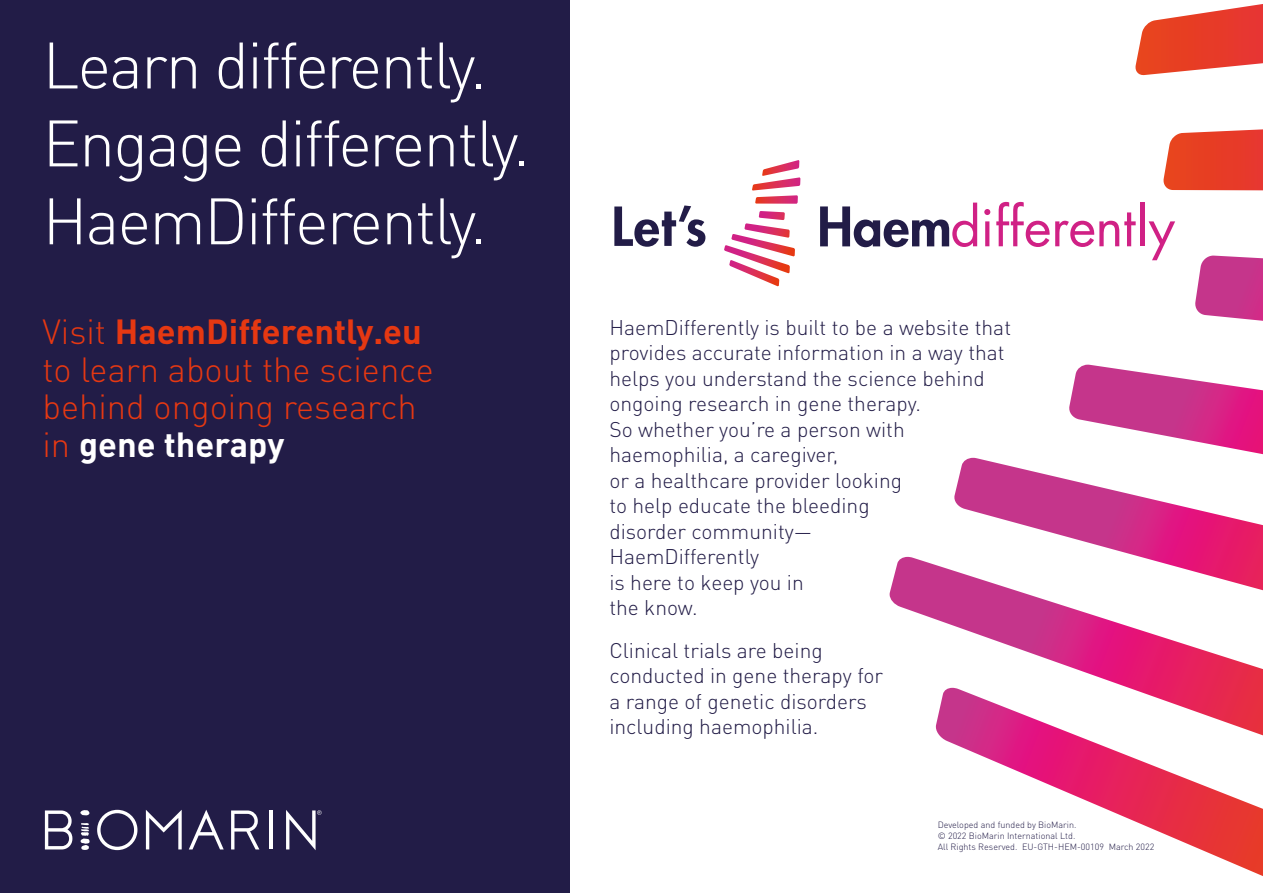
<style>
.page{position:relative;width:1263px;height:893px;background:#fff}
.page>*{position:absolute;margin:0;border:0;box-sizing:border-box;transform-origin:0 0}
.t1{font:300 64.5px/77.8px "DINOT";letter-spacing:-.03em;color:#fff}
.t2{font:300 34.5px/37.5px "DINOT";color:#e63812}
.t3{font:300 21px/25.5px "DINOT";color:#221c47}
.t4{font:300 9px/10.8px "DINOT";color:#221c47}
.s1{font-weight:700}
.s2{font-weight:700;color:#fff}
</style>
<div class="page">
<div style="left:0;top:0;width:570px;height:893px;background:#221c47"></div>
<svg style="left:1135px;top:4px;width:128px;height:72px"></svg>
<svg style="left:1163px;top:129px;width:100px;height:61px;background:#e94d38"></svg>
<svg style="left:1195px;top:256px;width:68px;height:65px;background:#cd4b98"></svg>
<svg style="left:939px;top:735px;width:324px;height:141px"></svg>
<svg style="left:954px;top:365px;width:309px;height:192px"></svg>
<svg style="left:890px;top:557px;width:373px;height:178px"></svg>
<svg style="left:614px;top:205px;width:91px;height:42px"></svg>
<svg style="left:984px;top:209px;width:6px;height:37px"></svg>
<svg style="left:996px;top:202px;width:140px;height:45px"></svg>
<div style="left:1140px;top:203px;width:5px;height:43px;background:#d02185"></div>
<svg style="left:1148px;top:221px;width:27px;height:39px"></svg>
<svg style="left:752px;top:160px;width:48px;height:44px"></svg>
<svg style="left:724px;top:211px;width:71px;height:75px"></svg>
<svg style="left:820px;top:203px;width:157px;height:44px"></svg>
<svg style="left:80px;top:810px;width:9px;height:5px"></svg>
<svg style="left:81px;top:823px;width:9px;height:27px"></svg>
<svg style="left:189px;top:810px;width:35px;height:39px"></svg>
<hr style="left:270px;top:810px;width:3px;height:39px;background:#fff">
<svg style="left:146px;top:810px;width:36px;height:39px"></svg>
<svg style="left:231px;top:810px;width:28px;height:39px"></svg>
<svg style="left:45px;top:810px;width:27px;height:39px"></svg>
<svg style="left:97px;top:810px;width:40px;height:40px"></svg>
<svg style="left:286px;top:810px;width:36px;height:40px"></svg>
<h1 class="t1" style="left:43px;top:26px;width:489px">Learn differently.<br>Engage differently.<br>HaemDifferently.</h1>
<h2 class="t2" style="left:43px;top:313px;width:393px">Visit <span class="s1">HaemDifferently.eu </span>to learn about the science behind ongoing research in <span class="s2">gene therapy</span></h2>
<p class="t3" style="left:609px;top:314px;width:403px">HaemDifferently is built to be a website that provides accurate information in a way that helps you understand the science behind ongoing research in gene therapy.<br>So whether you’re a person with haemophilia, a caregiver,<br>or a healthcare provider looking<br>to help educate the bleeding<br>disorder community—<br>HaemDifferently<br>is here to keep you in<br>the know.</p>
<p class="t3" style="left:609px;top:637px;width:275px">Clinical trials are being conducted in gene therapy for a range of genetic disorders including haemophilia.</p>
<p class="t4" style="left:938px;top:819px;width:218px">Developed and funded by BioMarin.<br>© 2022 BioMarin International Ltd.<br>All Rights Reserved. EU-GTH-HEM-00109 March 2022</p>
</div>
